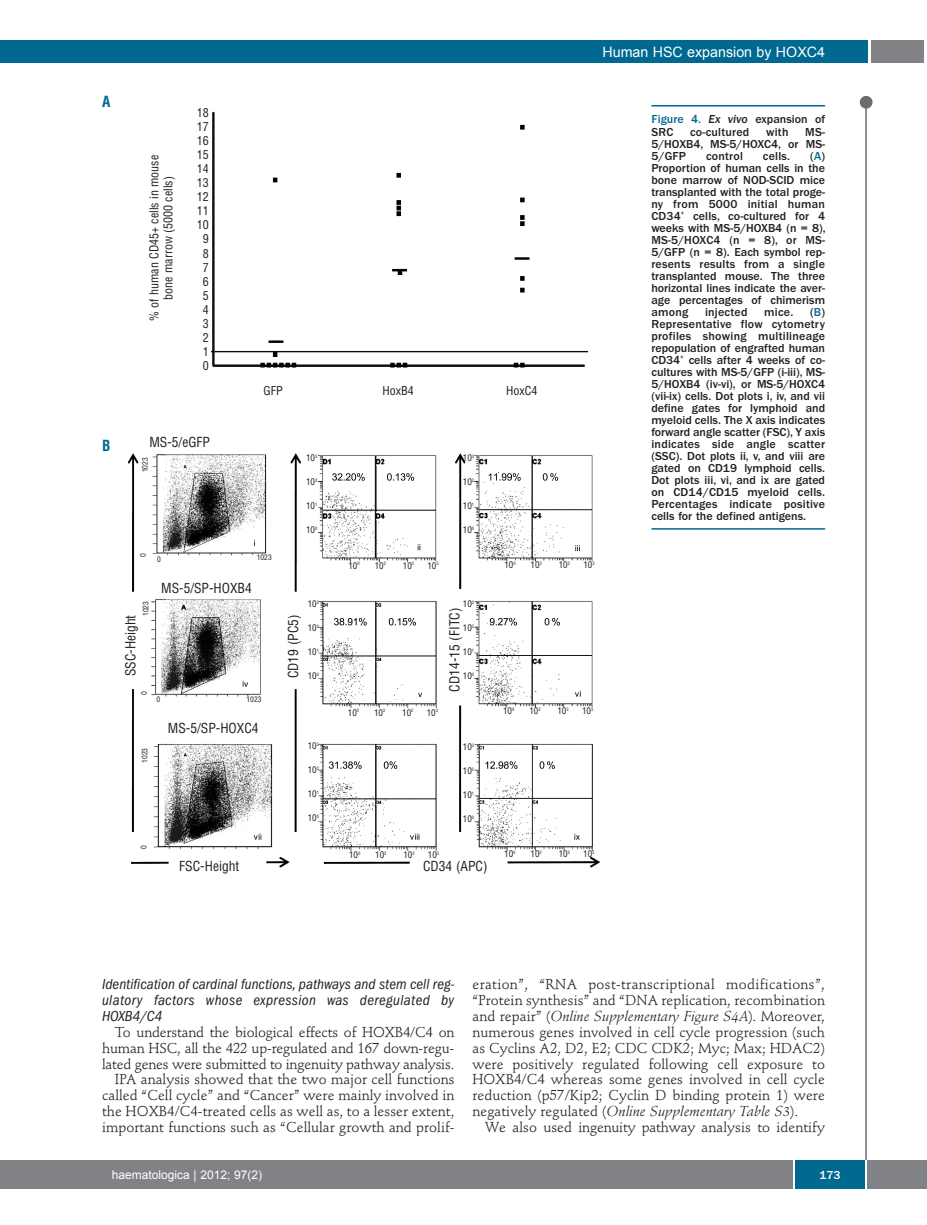
<style>
.page{position:relative;width:927px;height:1225px;background:#fff}
.page>*{position:absolute;margin:0;border:0;box-sizing:border-box;transform-origin:0 0}
.t1{font:italic condensed 15px/15.9px "Franklin Gothic";letter-spacing:.025em;color:#231f20;text-align:justify}
.t2{font:700 condensed 15px "Helvetica";color:#006991}
.t3{font:14.25px/15.9px "Stempel Schneidler";letter-spacing:.005em;color:#231f20;text-align:right}
.t4{font:14.25px "Arial";color:#fff}
.t5{font:condensed 13.5px "Helvetica";color:#231f20}
.t6{font:500 12px/12px "Franklin Gothic";color:#231f20;text-align:justify}
.t7{font:condensed 12px/14.1px "Helvetica";color:#231f20;text-align:center}
.t8{font:500 12px "Franklin Gothic";letter-spacing:.02em;color:#231f20}
.t9{font:12px "Arial";color:#fff}
.t10{font:500 12px "Franklin Gothic";color:#fff}
.t11{font:condensed 9px "Helvetica";color:#231f20}
.t12{font:condensed 7.5px "Helvetica";color:#231f20}
.s1{color:#006991}
.s2{font-style:italic}
</style>
<div class="page">
<div style="left:860px;top:96px;width:12px;height:13px;background:#6c6d70;border-radius:50%"></div>
<hr style="left:865px;top:98px;width:2px;height:1062px;background:#6c6d70">
<div style="left:871px;top:40px;width:52px;height:22px;background:#808285"></div>
<div style="left:18px;top:40px;width:849px;height:22px;background:#006991"></div>
<div style="left:17px;top:1160px;width:910px;height:28px;background:#808285"></div>
<div style="left:795px;top:1160px;width:70px;height:28px;background:#006991"></div>
<hr style="left:793px;top:1160px;width:2px;height:28px;background:#fff">
<hr style="left:865px;top:1160px;width:2px;height:28px;background:#fff">
<div style="left:0;top:40px;width:19px;height:22px;background:#006991"></div>
<div style="left:0;top:1160px;width:18px;height:28px;background:#808285"></div>
<img style="left:127px;top:111px;width:474px;height:757px">
<hr style="left:651px;top:105px;width:174px;height:1px;background:#006991">
<hr style="left:651px;top:528px;width:174px;height:1px;background:#006991">
<p class="t2" style="left:102px;top:93px;width:10px">A</p>
<p class="t2" style="left:102px;top:437px;width:10px">B</p>
<p class="t4" style="left:602px;top:44px;width:224px">Human HSC expansion by HOXC4</p>
<p class="t7" style="left:147px;top:321px;width:167px;rotate:-90deg">% of human CD45+ cells in mouse bone marrow (5000 cells)</p>
<p class="t7" style="left:197px;top:105px;width:13px">18<br>17<br>16<br>15<br>14<br>13<br>12<br>11<br>10<br>9<br>8<br>7<br>6<br>5<br>4<br>3<br>2<br>1<br>0</p>
<p class="t5" style="left:149px;top:434px;width:62px">MS-5/eGFP</p>
<p class="t12" style="left:141px;top:472px;width:16px;rotate:-90deg">1023</p>
<p class="t7" style="left:264px;top:384px;width:21px">GFP</p>
<p class="t7" style="left:382px;top:384px;width:33px">HoxB4</p>
<p class="t7" style="left:506px;top:384px;width:33px">HoxC4</p>
<p class="t11" style="left:306px;top:453px;width:13px">10<sup>3</sup></p>
<p class="t11" style="left:306px;top:477px;width:13px">10<sup>2</sup></p>
<p class="t11" style="left:306px;top:501px;width:13px">10<sup>1</sup></p>
<p class="t11" style="left:306px;top:525px;width:13px">10<sup>0</sup></p>
<p class="t11" style="left:463px;top:453px;width:13px">10<sup>3</sup></p>
<p class="t11" style="left:463px;top:477px;width:13px">10<sup>2</sup></p>
<p class="t11" style="left:463px;top:501px;width:13px">10<sup>1</sup></p>
<p class="t11" style="left:463px;top:525px;width:13px">10<sup>0</sup></p>
<p class="t12" style="left:139px;top:557px;width:5px;rotate:-90deg">0</p>
<p class="t12" style="left:157px;top:554px;width:5px">0</p>
<p class="t12" style="left:257px;top:553px;width:16px">1023</p>
<p class="t5" style="left:161px;top:580px;width:92px">MS-5/SP-HOXB4</p>
<p class="t11" style="left:348px;top:560px;width:13px">10<sup>0</sup></p>
<p class="t11" style="left:375px;top:560px;width:13px">10<sup>2</sup></p>
<p class="t11" style="left:403px;top:560px;width:13px">10<sup>2</sup></p>
<p class="t11" style="left:427px;top:560px;width:13px">10<sup>3</sup></p>
<p class="t11" style="left:504px;top:560px;width:13px">10<sup>0</sup></p>
<p class="t11" style="left:531px;top:560px;width:13px">10<sup>2</sup></p>
<p class="t11" style="left:559px;top:560px;width:13px">10<sup>2</sup></p>
<p class="t11" style="left:583px;top:560px;width:13px">10<sup>3</sup></p>
<p class="t11" style="left:308px;top:598px;width:13px">10<sup>3</sup></p>
<p class="t11" style="left:308px;top:622px;width:13px">10<sup>2</sup></p>
<p class="t11" style="left:308px;top:646px;width:13px">10<sup>1</sup></p>
<p class="t11" style="left:308px;top:670px;width:13px">10<sup>0</sup></p>
<p class="t11" style="left:463px;top:599px;width:13px">10<sup>3</sup></p>
<p class="t11" style="left:463px;top:623px;width:13px">10<sup>2</sup></p>
<p class="t11" style="left:463px;top:647px;width:13px">10<sup>1</sup></p>
<p class="t11" style="left:463px;top:671px;width:13px">10<sup>0</sup></p>
<p class="t12" style="left:141px;top:616px;width:16px;rotate:-90deg">1023</p>
<p class="t5" style="left:123px;top:676px;width:63px;rotate:-90deg">SSC-Height</p>
<p class="t5" style="left:286px;top:678px;width:65px;rotate:-90deg">CD19 (PC5)</p>
<p class="t5" style="left:447px;top:691px;width:85px;rotate:-90deg">CD14-15 (FITC)</p>
<p class="t12" style="left:140px;top:694px;width:5px;rotate:-90deg">0</p>
<p class="t12" style="left:157px;top:695px;width:5px">0</p>
<p class="t12" style="left:247px;top:695px;width:16px">1023</p>
<p class="t12" style="left:141px;top:763px;width:16px;rotate:-90deg">1023</p>
<p class="t5" style="left:168px;top:720px;width:92px">MS-5/SP-HOXC4</p>
<p class="t12" style="left:139px;top:849px;width:5px;rotate:-90deg">0</p>
<p class="t5" style="left:179px;top:859px;width:61px">FSC-Height</p>
<p class="t11" style="left:308px;top:741px;width:13px">10<sup>3</sup></p>
<p class="t11" style="left:308px;top:765px;width:13px">10<sup>2</sup></p>
<p class="t11" style="left:308px;top:789px;width:13px">10<sup>1</sup></p>
<p class="t11" style="left:308px;top:813px;width:13px">10<sup>0</sup></p>
<p class="t11" style="left:348px;top:707px;width:13px">10<sup>0</sup></p>
<p class="t11" style="left:374px;top:707px;width:13px">10<sup>2</sup></p>
<p class="t11" style="left:402px;top:707px;width:13px">10<sup>2</sup></p>
<p class="t11" style="left:427px;top:707px;width:13px">10<sup>3</sup></p>
<p class="t11" style="left:349px;top:849px;width:13px">10<sup>0</sup></p>
<p class="t11" style="left:375px;top:849px;width:13px">10<sup>2</sup></p>
<p class="t11" style="left:403px;top:849px;width:13px">10<sup>2</sup></p>
<p class="t11" style="left:428px;top:849px;width:13px">10<sup>3</sup></p>
<p class="t11" style="left:463px;top:742px;width:13px">10<sup>3</sup></p>
<p class="t11" style="left:463px;top:766px;width:13px">10<sup>2</sup></p>
<p class="t11" style="left:463px;top:790px;width:13px">10<sup>1</sup></p>
<p class="t11" style="left:463px;top:814px;width:13px">10<sup>0</sup></p>
<p class="t5" style="left:423px;top:858px;width:66px">CD34 (APC)</p>
<p class="t11" style="left:503px;top:706px;width:13px">10<sup>0</sup></p>
<p class="t11" style="left:529px;top:706px;width:13px">10<sup>2</sup></p>
<p class="t11" style="left:557px;top:706px;width:13px">10<sup>2</sup></p>
<p class="t11" style="left:582px;top:706px;width:13px">10<sup>3</sup></p>
<p class="t11" style="left:504px;top:848px;width:13px">10<sup>0</sup></p>
<p class="t11" style="left:531px;top:848px;width:13px">10<sup>2</sup></p>
<p class="t11" style="left:559px;top:848px;width:13px">10<sup>2</sup></p>
<p class="t11" style="left:583px;top:848px;width:13px">10<sup>3</sup></p>
<p class="t6" style="left:651px;top:114px;width:175px"><span class="s1">Figure 4.</span> <span class="s2">Ex vivo</span> expansion of<br>SRC</p>
<p class="t6" style="left:651px;top:126px;width:175px;text-indent:154px">MS-5/HOXB4, MS-5/HOXC4, or MS-5/GFP</p>
<p class="t8" style="left:690px;top:127px;width:61px">co-cultured</p>
<p class="t6" style="left:766px;top:126px;width:24px">with</p>
<p class="t6" style="left:651px;top:150px;width:176px;text-indent:159px">(<span class="s1">A</span>)<br>Proportion of human cells in the bone marrow of NOD-SCID mice transplanted with the total proge&shy;ny from 5000 initial human CD34<sup>+</sup> cells, co-cultured for 4 weeks with MS-5/HOXB4 (n = 8), MS-5/HOXC4 (n = 8), or MS-5/GFP (n = 8). Each symbol rep&shy;resents results from a single transplanted mouse. The three horizontal lines indicate the aver&shy;age percentages of chimerism among</p>
<p class="t8" style="left:706px;top:151px;width:38px">control</p>
<p class="t6" style="left:763px;top:150px;width:29px">cells.</p>
<p class="t6" style="left:651px;top:306px;width:175px;text-indent:159px">(<span class="s1">B</span>)<br>Representative flow cytometry profiles showing multilineage repopulation of engrafted human CD34<sup>+</sup> cells after 4 weeks of co&shy;cultures with MS-5/GFP (i-iii), MS-5/HOXB4 (iv-vi), or MS-5/HOXC4 (vii-ix) cells. Dot plots i, iv, and vii define gates for lymphoid and myeloid cells. The X axis indicates forward angle scatter (FSC), Y axis indicates side angle scatter (SSC). Dot plots ii, v, and viii are gated on CD19 lymphoid cells.<br>Dot plots iii, vi, and ix are gated on CD14/CD15 myeloid cells.<br>Percentages indicate positive cells for the defined antigens.</p>
<p class="t8" style="left:705px;top:307px;width:44px">injected</p>
<p class="t6" style="left:764px;top:306px;width:31px">mice.</p>
<p class="t1" style="left:102px;top:977px;width:354px">Identification of cardinal functions, pathways and stem cell reg&shy;ulatory factors whose expression was deregulated by HOXB4/C4</p>
<p class="t3" style="left:102px;top:1025px;width:354px">To understand the biological effects of HOXB4/C4 on human HSC, all the 422 up-regulated and 167 down-regu&shy;lated genes were submitted to ingenuity pathway analysis.<br>IPA analysis showed that the two major cell functions called “Cell cycle” and “Cancer” were mainly involved in the HOXB4/C4-treated cells as well as, to a lesser extent, important functions such as “Cellular growth and prolif-</p>
<p class="t3" style="left:472px;top:978px;width:354px;text-align:justify">eration”, “RNA post-transcriptional modifications”, “Protein synthesis” and “DNA replication, recombination and repair” (<span class="s2">Online Supplementary Figure S4A</span>). Moreover, numerous genes involved in cell cycle progression (such as Cyclins A2, D2, E2; CDC CDK2; Myc; Max; HDAC2) were positively regulated following cell exposure to HOXB4/C4 whereas some genes involved in cell cycle reduction (p57/Kip2; Cyclin D binding protein 1) were negatively regulated (<span class="s2">Online Supplementary Table S3</span>).</p>
<p class="t3" style="left:485px;top:1120px;width:341px">We also used ingenuity pathway analysis to identify</p>
<p class="t9" style="left:112px;top:1168px;width:152px">haematologica | 2012; 97(2)</p>
<p class="t10" style="left:819px;top:1171px;width:23px">173</p>
</div>
